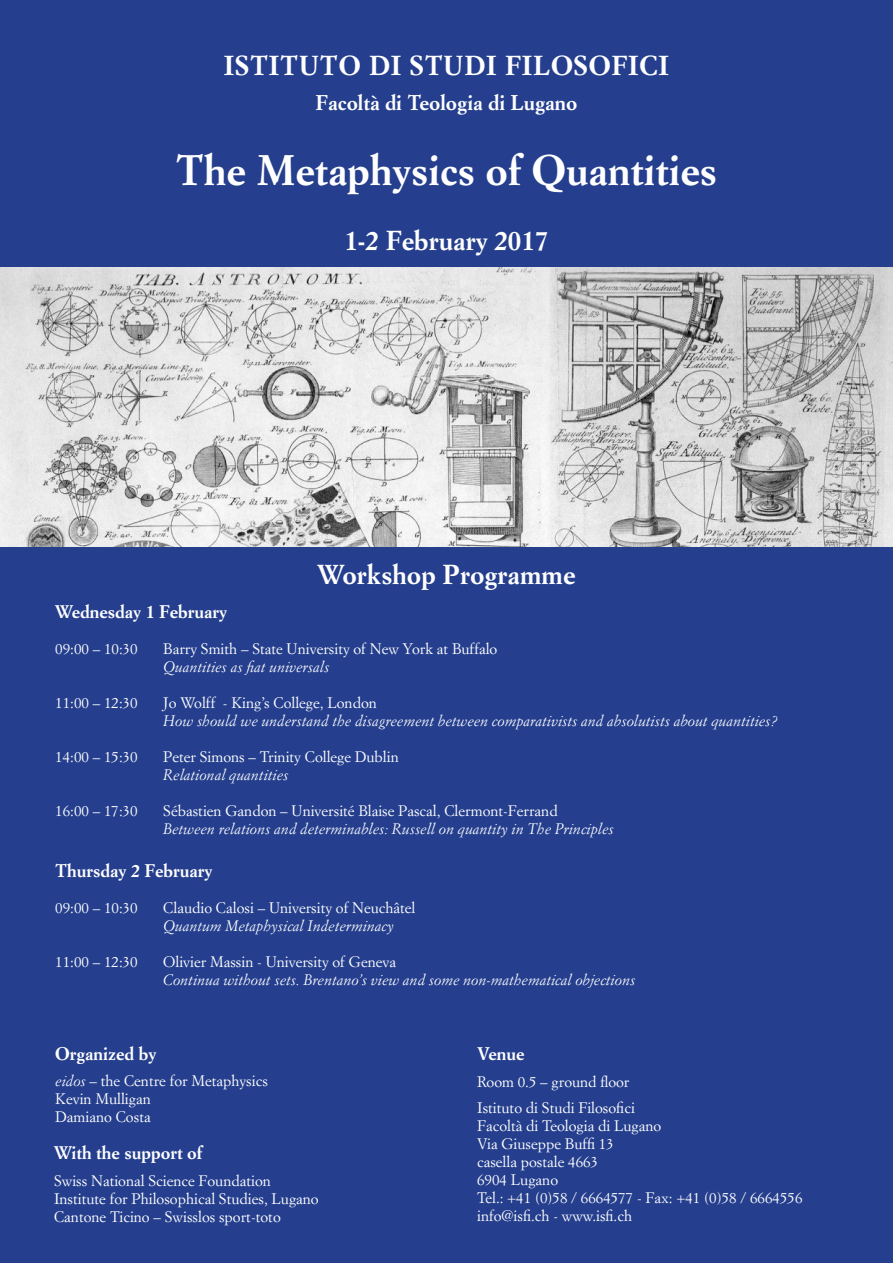
<style>
.page{position:relative;width:893px;height:1263px;background:#253f8e}
.page>*{position:absolute;margin:0;border:0;box-sizing:border-box;transform-origin:0 0}
.t1{font:700 42px "Simoncini Garamond Std";color:#fff}
.t2{font:700 27px "Simoncini Garamond Std";color:#fff}
.t3{font:700 27px "Simoncini Garamond Std";letter-spacing:.03em;color:#fff}
.t4{font:700 21px "Simoncini Garamond Std";color:#fff}
.Testo{font:700 18px "Simoncini Garamond Std";color:#fff}
.Testo-2{font:15px "Simoncini Garamond Std";color:#fff}
.Testo-3{font:italic 15px "Simoncini Garamond Std";color:#fff}
.Testo_-_Simoncini{font:15px "Simoncini Garamond Std";color:#fff}
.s1{font-style:italic}
</style>
<div class="page">
<img style="left:0;top:268px;width:893px;height:278px">
<p class="t3" style="left:224px;top:48px;width:446px">ISTITUTO DI STUDI FILOSOFICI</p>
<p class="t4" style="left:316px;top:89px;width:263px">Facoltà di Teologia di Lugano</p>
<p class="t1" style="left:176px;top:144px;width:542px">The Metaphysics of Quantities</p>
<p class="t2" style="left:344px;top:224px;width:205px">1-2 February 2017</p>
<p class="t2" style="left:317px;top:557px;width:260px">Workshop Programme</p>
<p class="Testo" style="left:55px;top:600px;width:173px">Wednesday 1 February</p>
<p class="Testo-2" style="left:55px;top:639px;width:84px">09:00 – 10:30</p>
<p class="Testo-2" style="left:163px;top:639px;width:336px">Barry Smith – State University of New York at Buffalo</p>
<p class="Testo-3" style="left:163px;top:657px;width:168px">Quantities as fiat universals</p>
<p class="Testo-2" style="left:55px;top:693px;width:84px">11:00 – 12:30</p>
<p class="Testo-2" style="left:163px;top:693px;width:215px">Jo Wolff - King’s College, London</p>
<p class="Testo-3" style="left:163px;top:711px;width:616px">How should we understand the disagreement between comparativists and absolutists about quantities?</p>
<p class="Testo-2" style="left:55px;top:747px;width:84px">14:00 – 15:30</p>
<p class="Testo-2" style="left:163px;top:747px;width:237px">Peter Simons – Trinity College Dublin</p>
<p class="Testo-3" style="left:163px;top:765px;width:127px">Relational quantities</p>
<p class="Testo-2" style="left:55px;top:801px;width:84px">16:00 – 17:30</p>
<p class="Testo-2" style="left:163px;top:801px;width:396px">Sébastien Gandon – Université Blaise Pascal, Clermont-Ferrand</p>
<p class="Testo-3" style="left:163px;top:819px;width:452px">Between relations and determinables: Russell on quantity in The Principles</p>
<p class="Testo" style="left:55px;top:859px;width:159px">Thursday 2 February</p>
<p class="Testo-2" style="left:55px;top:899px;width:84px">09:00 – 10:30</p>
<p class="Testo-2" style="left:163px;top:899px;width:254px">Claudio Calosi – University of Neuchâtel</p>
<p class="Testo-3" style="left:163px;top:917px;width:232px">Quantum Metaphysical Indeterminacy</p>
<p class="Testo-2" style="left:55px;top:953px;width:84px">11:00 – 12:30</p>
<p class="Testo-2" style="left:163px;top:953px;width:234px">Olivier Massin - University of Geneva</p>
<p class="Testo-3" style="left:163px;top:971px;width:474px">Continua without sets. Brentano’s view and some non-mathematical objections</p>
<p class="Testo" style="left:55px;top:1042px;width:103px">Organized by</p>
<p class="Testo-2" style="left:55px;top:1072px;width:214px"><span class="s1">eidos</span> – the Centre for Metaphysics</p>
<p class="Testo-2" style="left:55px;top:1090px;width:97px">Kevin Mulligan</p>
<p class="Testo-2" style="left:55px;top:1108px;width:97px">Damiano Costa</p>
<p class="Testo" style="left:54px;top:1141px;width:150px">With the support of</p>
<p class="Testo-2" style="left:54px;top:1171px;width:218px">Swiss National Science Foundation</p>
<p class="Testo-2" style="left:54px;top:1189px;width:266px">Institute for Philosophical Studies, Lugano</p>
<p class="Testo-2" style="left:54px;top:1207px;width:228px">Cantone Ticino – Swisslos sport-toto</p>
<p class="Testo" style="left:477px;top:1043px;width:49px">Venue</p>
<p class="Testo-2" style="left:477px;top:1072px;width:154px">Room 0.5 – ground floor</p>
<p class="Testo-2" style="left:477px;top:1099px;width:159px">Istituto di Studi Filosofici</p>
<p class="Testo-2" style="left:477px;top:1117px;width:186px">Facoltà di Teologia di Lugano</p>
<p class="Testo-2" style="left:477px;top:1135px;width:138px">Via Giuseppe Buffi 13</p>
<p class="Testo-2" style="left:477px;top:1153px;width:123px">casella postale 4663</p>
<p class="Testo-2" style="left:477px;top:1171px;width:82px">6904 Lugano</p>
<p class="Testo_-_Simoncini" style="left:477px;top:1189px;width:327px">Tel.: +41 (0)58 / 6664577 - Fax: +41 (0)58 / 6664556</p>
<p class="Testo_-_Simoncini" style="left:477px;top:1207px;width:156px">info@isfi.ch - www.isfi.ch</p>
</div>
